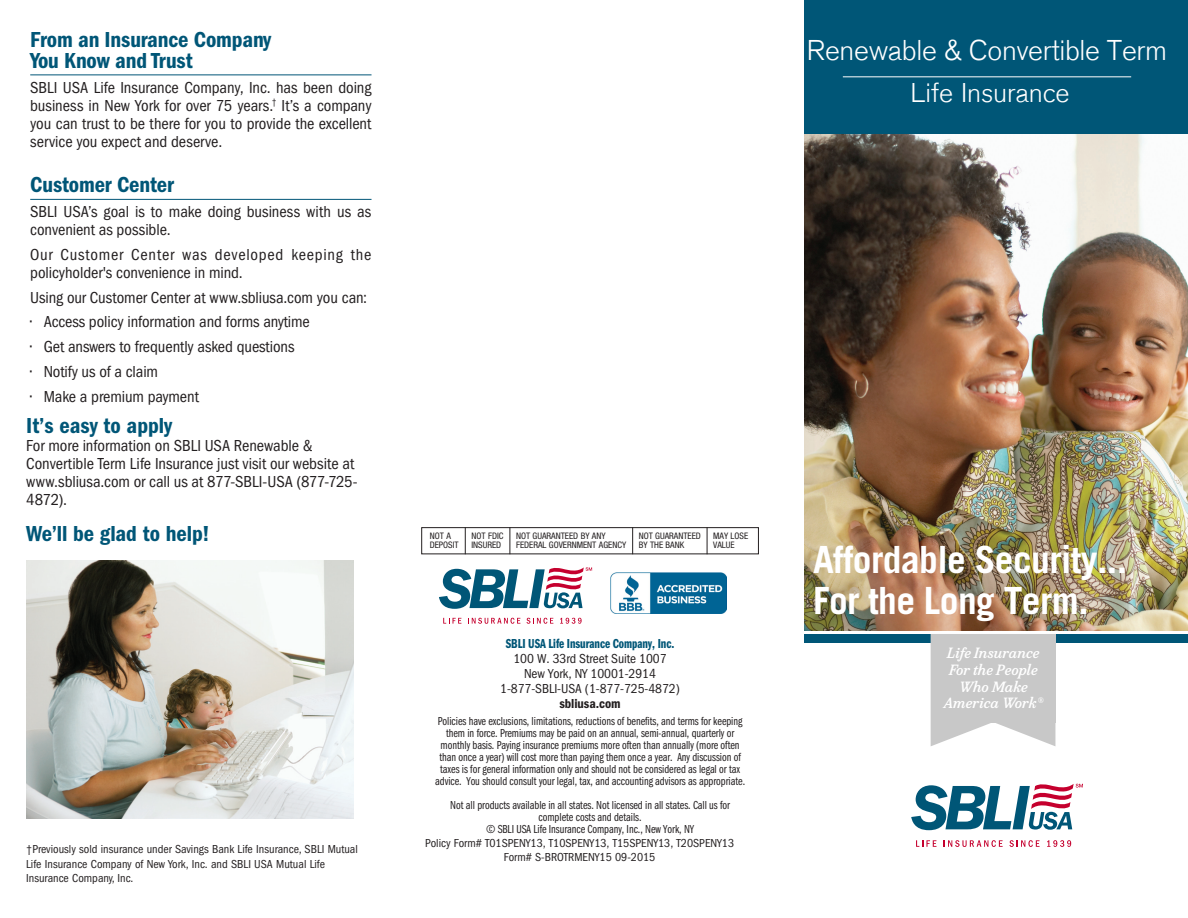
<style>
.page{position:relative;width:1188px;height:918px;background:#fff}
.page>*{position:absolute;margin:0;border:0;box-sizing:border-box;transform-origin:0 0}
.t1{font:700 37.5px "Trade Gothic LT Std";letter-spacing:-.015em;color:#fff}
.t2{font:300 28.5px "Akzidenz Grotesk BE";letter-spacing:-.01em;color:#fff}
.t3{font:300 27px "Akzidenz Grotesk BE";letter-spacing:-.005em;color:#fff}
.t4{font:22.5px "ITC Franklin Gothic Std Dm Cd";letter-spacing:-.005em;color:#005677}
.t5{font:condensed 16.5px/18px "ITC Franklin Gothic Std";letter-spacing:-.005em;color:#231f20}
.t6{font:condensed 16.5px/18px "ITC Franklin Gothic Std";letter-spacing:.04em;color:#231f20}
.t7{font:italic 700 13.8px/16.6px "Durant";color:#fff;text-align:center}
.t8{font:condensed 13.5px "ITC Franklin Gothic Std";letter-spacing:-.005em;color:#231f20}
.t9{font:13.5px "ITC Franklin Gothic Std Dm Cp";letter-spacing:-.005em;color:#005677}
.t10{font:13.5px "ITC Franklin Gothic Std Dm Cd";letter-spacing:-.005em;color:#231f20}
.t11{font:12px/12px "ITC Franklin Gothic Std Bk Cp";letter-spacing:-.005em;color:#231f20;text-align:center}
.t12{font:condensed 12px/14.4px "ITC Franklin Gothic Std";color:#231f20}
.t13{font:condensed 9px/9px "Helvetica Neue LT Std";color:#231f20}
</style>
<div class="page">
<img style="left:805px;top:134px;width:383px;height:496px">
<div style="left:805px;top:0;width:383px;height:134px;background:#005677"></div>
<div style="left:805px;top:634px;width:383px;height:9px;background:#005677"></div>
<hr style="left:843px;top:76px;width:288px;height:1px;background:#fff">
<svg style="left:916px;top:840px;width:21px;height:7px"></svg>
<svg style="left:944px;top:840px;width:59px;height:7px"></svg>
<svg style="left:1009px;top:840px;width:31px;height:7px"></svg>
<svg style="left:1047px;top:840px;width:24px;height:7px"></svg>
<svg style="left:911px;top:784px;width:172px;height:46px"></svg>
<hr style="left:30px;top:75px;width:342px;height:1px;background:#005677">
<hr style="left:30px;top:199px;width:342px;height:1px;background:#005677">
<img style="left:26px;top:561px;width:327px;height:257px">
<svg style="left:931px;top:722px;width:124px;height:24px"></svg>
<div style="left:931px;top:634px;width:124px;height:88px;background:#c8c8c8"></div>
<div style="left:421px;top:527px;width:338px;height:27px;border:1px solid #231f20"></div>
<svg style="left:465px;top:527px;width:1px;height:27px"></svg>
<svg style="left:510px;top:527px;width:1px;height:27px"></svg>
<svg style="left:632px;top:527px;width:1px;height:27px"></svg>
<svg style="left:707px;top:527px;width:1px;height:27px"></svg>
<svg style="left:443px;top:618px;width:18px;height:6px"></svg>
<svg style="left:468px;top:618px;width:52px;height:6px"></svg>
<svg style="left:527px;top:618px;width:26px;height:6px"></svg>
<svg style="left:560px;top:618px;width:22px;height:6px"></svg>
<svg style="left:439px;top:567px;width:153px;height:42px"></svg>
<img style="left:611px;top:572px;width:116px;height:41px">
<p class="t4" style="left:30px;top:27px;width:243px">From an Insurance Company</p>
<p class="t4" style="left:30px;top:48px;width:164px">You Know and Trust</p>
<p class="t5" style="left:30px;top:78px;width:343px;text-align:justify">SBLI USA Life Insurance Company, Inc. has been doing business in New York for over 75 years.<sup>†</sup> It’s a company you can trust to be there for you to provide the excellent service you expect and deserve.</p>
<p class="t4" style="left:30px;top:172px;width:145px">Customer Center</p>
<p class="t5" style="left:30px;top:203px;width:343px">SBLI USA’s goal is to make doing business with us as convenient as possible.</p>
<p class="t6" style="left:30px;top:246px;width:343px">Our Customer Center was developed keeping the policyholder's convenience in mind.</p>
<p class="t5" style="left:30px;top:288px;width:339px">Using our Customer Center at www.sbliusa.com you can:</p>
<p class="t5" style="left:30px;top:313px;width:281px">• Access policy information and forms anytime</p>
<p class="t5" style="left:30px;top:338px;width:266px">• Get answers to frequently asked questions</p>
<p class="t5" style="left:30px;top:363px;width:129px">• Notify us of a claim</p>
<p class="t5" style="left:30px;top:387px;width:170px">• Make a premium payment</p>
<p class="t4" style="left:26px;top:412px;width:148px">It’s easy to apply</p>
<p class="t5" style="left:26px;top:436px;width:333px">For more information on SBLI USA Renewable &amp; Convertible Term Life Insurance just visit our website at www.sbliusa.com or call us at 877-SBLI-USA (877-725- 4872).</p>
<p class="t4" style="left:26px;top:520px;width:185px">We’ll be glad to help!</p>
<p class="t12" style="left:26px;top:842px;width:333px">†Previously sold insurance under Savings Bank Life Insurance, SBLI Mutual<br>Life Insurance Company of New York, Inc. and SBLI USA Mutual Life<br>Insurance Company, Inc.</p>
<p class="t13" style="left:430px;top:532px;width:23px">NOT A</p>
<p class="t13" style="left:430px;top:541px;width:31px">DEPOSIT</p>
<p class="t13" style="left:713px;top:532px;width:37px">MAY LOSE<br>VALUE</p>
<p class="t13" style="left:471px;top:532px;width:34px">NOT FDIC</p>
<p class="t13" style="left:471px;top:541px;width:31px">INSURED</p>
<p class="t13" style="left:516px;top:532px;width:112px">NOT GUARANTEED BY ANY<br>FEDERAL GOVERNMENT AGENCY</p>
<p class="t13" style="left:639px;top:532px;width:64px">NOT GUARANTEED<br>BY THE BANK</p>
<p class="t9" style="left:506px;top:636px;width:170px">SBLI USA Life Insurance Company, Inc.</p>
<p class="t8" style="left:513px;top:651px;width:155px">100 W. 33rd Street Suite 1007</p>
<p class="t8" style="left:524px;top:666px;width:133px">New York, NY 10001-2914</p>
<p class="t8" style="left:500px;top:681px;width:181px">1-877-SBLI-USA (1-877-725-4872)</p>
<p class="t10" style="left:559px;top:696px;width:63px">sbliusa.com</p>
<p class="t11" style="left:435px;top:715px;width:311px">Policies have exclusions, limitations, reductions of benefits, and terms for keeping them in force. Premiums may be paid on an annual, semi-annual, quarterly or monthly basis. Paying insurance premiums more often than annually (more often than once a year) will cost more than paying them once a year. Any discussion of taxes is for general information only and should not be considered as legal or tax advice. You should consult your legal, tax, and accounting advisors as appropriate.</p>
<p class="t11" style="left:450px;top:799px;width:281px">Not all products available in all states. Not licensed in all states. Call us for complete costs and details.<br>© SBLI USA Life Insurance Company, Inc., New York, NY</p>
<p class="t12" style="left:425px;top:836px;width:311px">Policy Form# T01SPENY13, T10SPENY13, T15SPENY13, T20SPENY13</p>
<p class="t12" style="left:504px;top:850px;width:153px">Form# S-BROTRMENY15 09-2015</p>
<p class="t2" style="left:807px;top:34px;width:362px">Renewable &amp; Convertible Term</p>
<p class="t3" style="left:910px;top:78px;width:161px">Life Insurance</p>
<p class="t1" style="left:813px;top:537px;width:316px">Affordable Security...</p>
<p class="t1" style="left:813px;top:577px;width:277px">For the Long Term.</p>
<p class="t7" style="left:947px;top:645px;width:94px">Life Insurance</p>
<p class="t7" style="left:944px;top:661px;width:100px">For the People<br>Who Make<br>America Work®</p>
</div>
